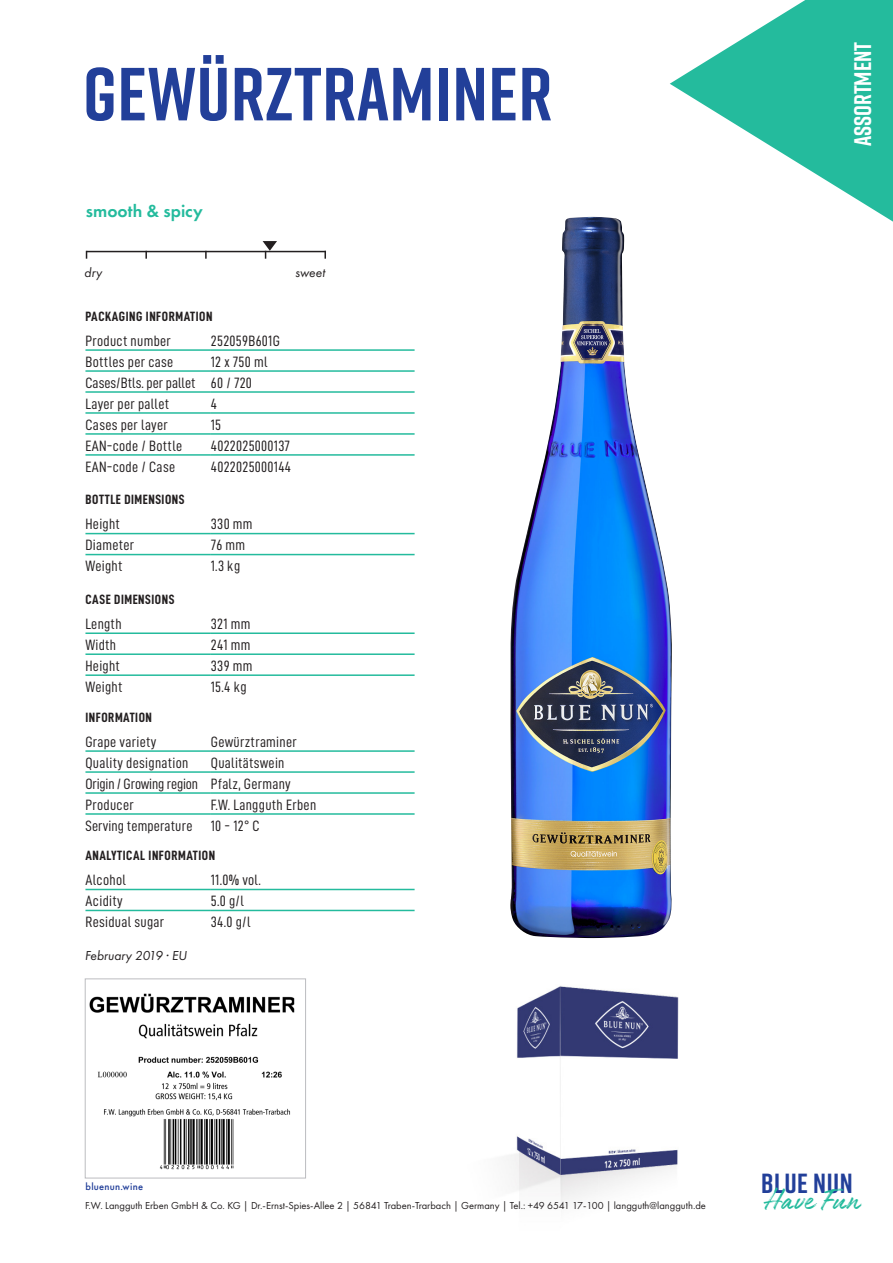
<style>
.page{position:relative;width:893px;height:1263px;background:#fff}
.page>*{position:absolute;margin:0;border:0;box-sizing:border-box;transform-origin:0 0}
.t1{font:700 75px "Rift";letter-spacing:.01em;color:#223f99}
.t2{font:33.45px "Authenia";letter-spacing:.01em;color:#24bb9d}
.t3{font:700 27.6px "Rift";letter-spacing:.02em;color:#223f99}
.Teaser{font:700 24px "Rift";color:#fff}
.Teaser-2{font:600 18px "Futura PT";color:#24bb9d}
.Body{font:15px "D DIN Condensed";letter-spacing:.02em;color:#231f20}
.Body-2{font:15px "D DIN Condensed";color:#231f20}
.Body-3{font:15px "D DIN Condensed";letter-spacing:-.01em;color:#231f20}
.t4{font:13.5px "D DIN Condensed Bold";letter-spacing:.04em;color:#231f20}
.BU{font:italic 13.5px "Futura PT";color:#231f20}
.t5{font:10.5px "Futura PT";color:#231f20}
.BU-2{font:500 10.5px "Futura PT";letter-spacing:.02em;color:#223f99}
</style>
<div class="page">
<img style="left:507px;top:986px;width:172px;height:220px">
<hr style="left:86px;top:251px;width:240px;height:1px;background:#231f20">
<svg style="left:145px;top:252px;width:2px;height:7px"></svg>
<svg style="left:205px;top:252px;width:2px;height:7px"></svg>
<svg style="left:324px;top:252px;width:2px;height:7px"></svg>
<svg style="left:263px;top:241px;width:14px;height:18px"></svg>
<img style="left:89px;top:993px;width:206px;height:177px">
<div style="left:85px;top:978px;width:221px;height:200px;border:1px solid #bcbdc0"></div>
<img style="left:510px;top:217px;width:162px;height:721px">
<hr style="left:85px;top:433px;width:126px;height:2px;background:#24bb9d">
<hr style="left:85px;top:349px;width:126px;height:2px;background:#24bb9d">
<hr style="left:85px;top:454px;width:126px;height:2px;background:#24bb9d">
<hr style="left:211px;top:454px;width:204px;height:2px;background:#24bb9d">
<hr style="left:211px;top:349px;width:204px;height:2px;background:#24bb9d">
<hr style="left:85px;top:370px;width:126px;height:2px;background:#24bb9d">
<hr style="left:211px;top:370px;width:204px;height:2px;background:#24bb9d">
<hr style="left:85px;top:391px;width:126px;height:2px;background:#24bb9d">
<hr style="left:211px;top:391px;width:204px;height:2px;background:#24bb9d">
<hr style="left:85px;top:412px;width:126px;height:2px;background:#24bb9d">
<hr style="left:211px;top:412px;width:204px;height:2px;background:#24bb9d">
<hr style="left:211px;top:433px;width:204px;height:2px;background:#24bb9d">
<hr style="left:85px;top:554px;width:126px;height:1px;background:#24bb9d">
<hr style="left:211px;top:554px;width:204px;height:1px;background:#24bb9d">
<hr style="left:85px;top:533px;width:126px;height:1px;background:#24bb9d">
<hr style="left:211px;top:533px;width:204px;height:1px;background:#24bb9d">
<hr style="left:85px;top:674px;width:126px;height:2px;background:#24bb9d">
<hr style="left:211px;top:674px;width:204px;height:2px;background:#24bb9d">
<hr style="left:85px;top:632px;width:126px;height:2px;background:#24bb9d">
<hr style="left:211px;top:632px;width:204px;height:2px;background:#24bb9d">
<hr style="left:85px;top:653px;width:126px;height:2px;background:#24bb9d">
<hr style="left:211px;top:653px;width:204px;height:2px;background:#24bb9d">
<hr style="left:85px;top:910px;width:126px;height:1px;background:#24bb9d">
<hr style="left:211px;top:910px;width:204px;height:1px;background:#24bb9d">
<hr style="left:85px;top:889px;width:126px;height:1px;background:#24bb9d">
<hr style="left:211px;top:889px;width:204px;height:1px;background:#24bb9d">
<hr style="left:85px;top:813px;width:126px;height:2px;background:#24bb9d">
<hr style="left:211px;top:813px;width:204px;height:2px;background:#24bb9d">
<hr style="left:85px;top:750px;width:126px;height:2px;background:#24bb9d">
<hr style="left:211px;top:750px;width:204px;height:2px;background:#24bb9d">
<hr style="left:85px;top:771px;width:126px;height:2px;background:#24bb9d">
<hr style="left:211px;top:771px;width:204px;height:2px;background:#24bb9d">
<hr style="left:85px;top:792px;width:126px;height:2px;background:#24bb9d">
<hr style="left:211px;top:792px;width:204px;height:2px;background:#24bb9d">
<svg style="left:670px;top:0;width:223px;height:326px"></svg>
<h2 class="t1" style="left:83px;top:40px;width:471px">GEWÜRZTRAMINER</h2>
<p class="Teaser-2" style="left:86px;top:200px;width:118px">smooth &amp; spicy</p>
<p class="BU" style="left:84px;top:264px;width:19px">dry</p>
<p class="BU" style="left:295px;top:264px;width:31px">sweet</p>
<p class="t4" style="left:85px;top:308px;width:128px">PACKAGING INFORMATION</p>
<p class="Body" style="left:85px;top:332px;width:87px">Product number</p>
<p class="Body" style="left:211px;top:332px;width:70px">252059B601G</p>
<p class="Body" style="left:85px;top:353px;width:89px">Bottles per case</p>
<p class="Body" style="left:211px;top:353px;width:58px">12 x 750 ml</p>
<p class="Body-2" style="left:85px;top:374px;width:112px">Cases/Btls. per pallet</p>
<p class="Body" style="left:211px;top:374px;width:43px">60 / 720</p>
<p class="Body" style="left:85px;top:395px;width:85px">Layer per pallet</p>
<p class="Body" style="left:211px;top:395px;width:8px">4</p>
<p class="Body" style="left:85px;top:416px;width:84px">Cases per layer</p>
<p class="Body" style="left:211px;top:416px;width:12px">15</p>
<p class="Body" style="left:85px;top:437px;width:98px">EAN-code / Bottle</p>
<p class="Body" style="left:211px;top:437px;width:81px">4022025000137</p>
<p class="Body" style="left:85px;top:458px;width:91px">EAN-code / Case</p>
<p class="Body" style="left:211px;top:458px;width:82px">4022025000144</p>
<p class="t4" style="left:85px;top:492px;width:101px">BOTTLE DIMENSIONS</p>
<p class="Body" style="left:85px;top:516px;width:36px">Height</p>
<p class="Body" style="left:211px;top:516px;width:43px">330 mm</p>
<p class="Body" style="left:85px;top:537px;width:50px">Diameter</p>
<p class="Body" style="left:211px;top:537px;width:36px">76 mm</p>
<p class="Body" style="left:85px;top:558px;width:39px">Weight</p>
<p class="Body" style="left:211px;top:558px;width:31px">1.3 kg</p>
<p class="t4" style="left:85px;top:592px;width:91px">CASE DIMENSIONS</p>
<p class="Body" style="left:85px;top:616px;width:38px">Length</p>
<p class="Body" style="left:211px;top:616px;width:41px">321 mm</p>
<p class="Body" style="left:85px;top:637px;width:32px">Width</p>
<p class="Body" style="left:211px;top:637px;width:41px">241 mm</p>
<p class="Body" style="left:85px;top:657px;width:36px">Height</p>
<p class="Body" style="left:211px;top:657px;width:43px">339 mm</p>
<p class="Body" style="left:85px;top:678px;width:39px">Weight</p>
<p class="Body" style="left:211px;top:678px;width:37px">15.4 kg</p>
<p class="t4" style="left:85px;top:709px;width:68px">INFORMATION</p>
<p class="Body" style="left:85px;top:733px;width:72px">Grape variety</p>
<p class="Body" style="left:211px;top:733px;width:87px">Gewürztraminer</p>
<p class="Body" style="left:85px;top:754px;width:105px">Quality designation</p>
<p class="Body" style="left:211px;top:754px;width:75px">Qualitätswein</p>
<p class="Body-3" style="left:85px;top:775px;width:114px">Origin / Growing region</p>
<p class="Body" style="left:211px;top:775px;width:81px">Pfalz, Germany</p>
<p class="Body" style="left:85px;top:796px;width:50px">Producer</p>
<p class="Body" style="left:211px;top:796px;width:107px">F.W. Langguth Erben</p>
<p class="Body" style="left:85px;top:817px;width:108px">Serving temperature</p>
<p class="Body" style="left:211px;top:817px;width:50px">10 - 12° C</p>
<p class="t4" style="left:85px;top:848px;width:131px">ANALYTICAL INFORMATION</p>
<p class="Body" style="left:85px;top:872px;width:42px">Alcohol</p>
<p class="Body" style="left:211px;top:872px;width:51px">11.0% vol.</p>
<p class="Body" style="left:85px;top:893px;width:39px">Acidity</p>
<p class="Body" style="left:211px;top:893px;width:34px">5.0 g/l</p>
<p class="Body" style="left:85px;top:914px;width:80px">Residual sugar</p>
<p class="Body" style="left:211px;top:914px;width:41px">34.0 g/l</p>
<p class="BU" style="left:85px;top:947px;width:104px">February 2019 · EU</p>
<p class="Teaser" style="left:846px;top:146px;width:106px;rotate:-90deg">Assortment</p>
<p class="BU-2" style="left:86px;top:1180px;width:59px">bluenun.wine</p>
<p class="t5" style="left:85px;top:1199px;width:622px">F.W. Langguth Erben GmbH &amp; Co. KG | Dr.-Ernst-Spies-Allee 2 | 56841 Traben-Trarbach | Germany | Tel.: +49 6541 17-100 | langguth@langguth.de</p>
<h3 class="t3" style="left:761px;top:1164px;width:93px">BLUE NUN</h3>
<h2 class="t2" style="left:765px;top:1182px;width:96px">Have Fun</h2>
</div>
